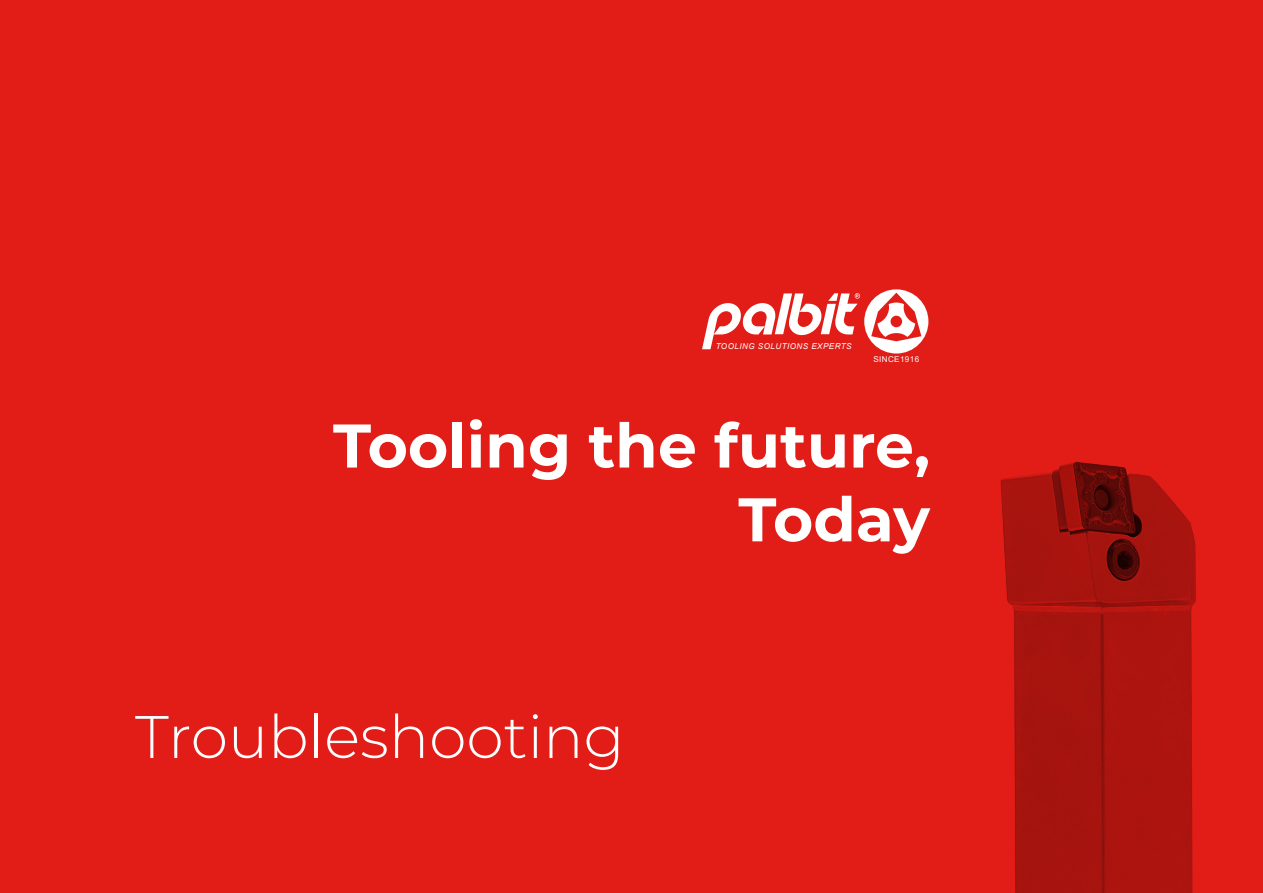
<style>
.page{position:relative;width:1263px;height:893px;background:#e21d17}
.page>*{position:absolute;margin:0;border:0;box-sizing:border-box;transform-origin:0 0}
.t1{font:700 61.5px "Montserrat";color:#fff}
.t2{font:300 60px "Montserrat";color:#fff}
.t3{font:italic 8.1px "Arial";letter-spacing:.06em;color:#fff}
.t4{font:8.1px "Arial";letter-spacing:.05em;color:#fff}
</style>
<div class="page">
<img style="left:1000px;top:462px;width:196px;height:431px">
<svg style="left:702px;top:289px;width:226px;height:65px"></svg>
<p class="t3" style="left:716px;top:341px;width:137px">TOOLING SOLUTIONS EXPERTS</p>
<p class="t4" style="left:873px;top:354px;width:47px">SINCE1916</p>
<p class="t1" style="left:333px;top:401px;width:598px">Tooling the future,</p>
<p class="t1" style="left:738px;top:475px;width:193px">Today</p>
<p class="t2" style="left:135px;top:696px;width:491px">Troubleshooting</p>
</div>
